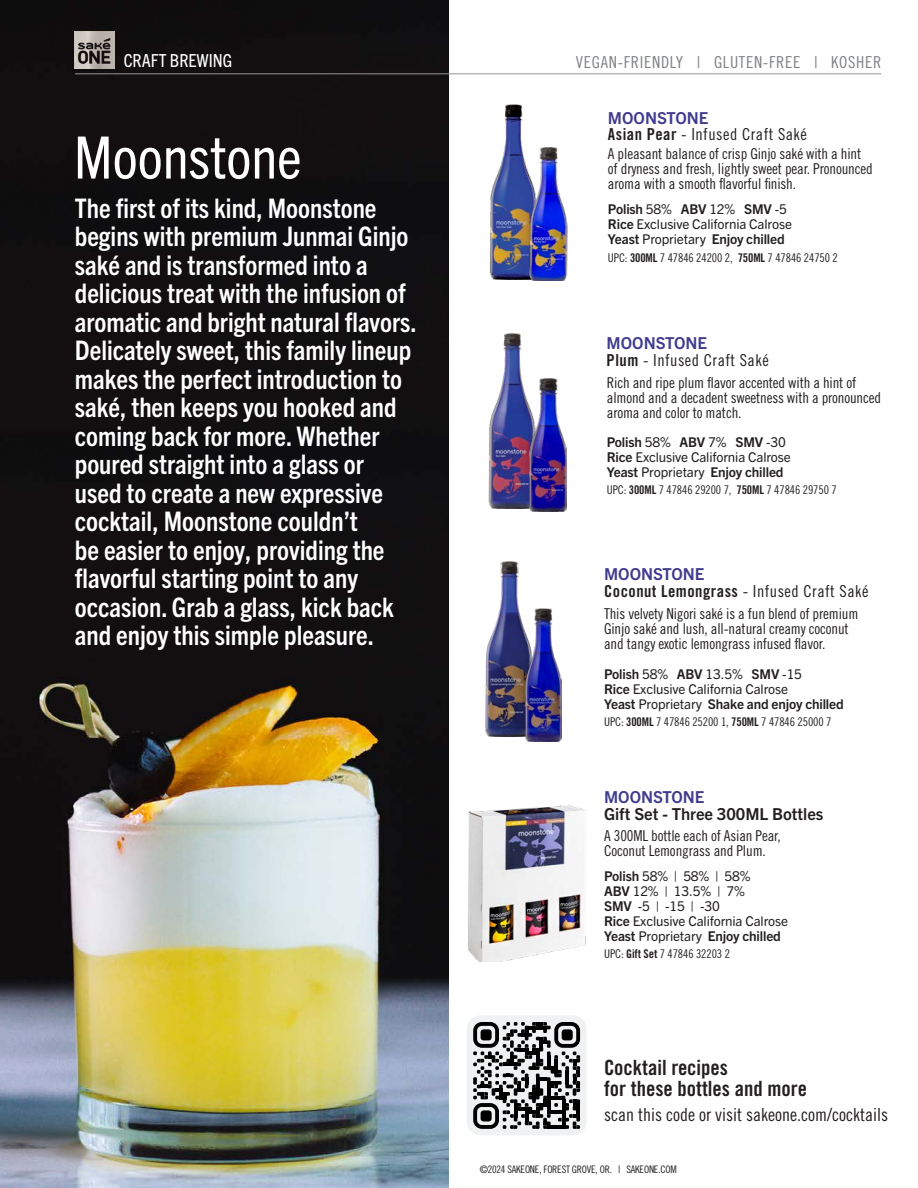
<style>
.page{position:relative;width:918px;height:1188px;background:#fff}
.page>*{position:absolute;margin:0;border:0;box-sizing:border-box;transform-origin:0 0}
.t1{font:condensed 58.5px "Trade Gothic Next LT Pro";color:#fff}
.t2{font:700 condensed 27px/28.5px "Trade Gothic Next LT Pro";color:#fff}
.t3{font:21px "Trade Gothic LT Pro Bd Cn 20";color:#231f20}
.t4{font:18px "Trade Gothic LT Pro Cn 18";color:#231f20}
.t5{font:condensed 18px "Trade Gothic Next LT Pro";color:#fff}
.t6{font:16.5px/16.5px "Trade Gothic LT Pro Cn 18";letter-spacing:.03em;color:#231f20}
.t7{font:16.5px/16.5px "Trade Gothic LT Pro Bd Cn 20";letter-spacing:.03em;color:#231f20}
.t8{font:700 16.5px/16.5px "Trade Gothic Next LT Pro";color:#231f20}
.t9{font:16.5px "Trade Gothic LT Pro Cn 18";letter-spacing:.04em;color:#808285}
.t10{font:15px/15px "Trade Gothic LT Pro Cn 18";letter-spacing:-.01em;color:#231f20}
.t11{font:13.5px/15px "Trade Gothic Next SR Pro";letter-spacing:-.01em;color:#231f20}
.t12{font:12px "Trade Gothic LT Pro Cn 18";letter-spacing:-.01em;color:#231f20}
.t13{font:10.35px "Trade Gothic LT Pro Cn 18";letter-spacing:-.02em;color:#231f20}
.s1{font-family:"Trade Gothic Next LT Pro";font-weight:700;color:#413c8d}
.s2{font-family:"Trade Gothic LT Pro Bd Cn 20"}
.s3{font-family:"Trade Gothic Next LT Pro";font-weight:700}
.s4{font-family:"Trade Gothic LT Pro Cn 18"}
.s5{color:#413c8d}
</style>
<div class="page">
<img style="left:0;top:0;width:448px;height:1188px">
<img style="left:489px;top:104px;width:40px;height:175px">
<img style="left:529px;top:147px;width:39px;height:134px">
<hr style="left:75px;top:73px;width:806px;height:1px;background:#939598">
<img style="left:485px;top:562px;width:40px;height:175px">
<img style="left:525px;top:608px;width:37px;height:133px">
<img style="left:468px;top:805px;width:118px;height:156px">
<img style="left:75px;top:32px;width:39px;height:37px">
<img style="left:489px;top:333px;width:40px;height:176px">
<img style="left:529px;top:378px;width:37px;height:133px">
<div style="left:467px;top:1016px;width:120px;height:119px;background:#f0f1f2;border-radius:14px"></div>
<svg style="left:473px;top:1022px;width:107px;height:107px"></svg>
<p class="t5" style="left:124px;top:48px;width:110px">CRAFT BREWING</p>
<p class="t1" style="left:74px;top:117px;width:229px">Moonstone</p>
<p class="t2" style="left:75px;top:192px;width:343px">The first of its kind, Moonstone begins with premium Junmai Ginjo saké and is transformed into a delicious treat with the infusion of aromatic and bright natural flavors.<br>Delicately sweet, this family lineup makes the perfect introduction to saké, then keeps you hooked and coming back for more. Whether poured straight into a glass or used to create a new expressive cocktail, Moonstone couldn’t<br>be easier to enjoy, providing the flavorful starting point to any occasion. Grab a glass, kick back and enjoy this simple pleasure.</p>
<p class="t9" style="left:576px;top:53px;width:307px">VEGAN-FRIENDLY | GLUTEN-FREE | KOSHER</p>
<p class="t6" style="left:608px;top:110px;width:201px"><span class="s1">MOONSTONE<br></span><span class="s2">Asian Pear</span> - Infused Craft Saké</p>
<p class="t10" style="left:608px;top:146px;width:266px">A pleasant balance of crisp Ginjo saké with a hint of dryness and fresh, lightly sweet pear. Pronounced aroma with a smooth flavorful finish.</p>
<p class="t11" style="left:608px;top:201px;width:186px"><span class="s3">Polish</span> 58% <span class="s3">ABV</span> 12% <span class="s3">SMV</span> -5<br><span class="s3">Rice</span> Exclusive California Calrose<br><span class="s3">Yeast</span> Proprietary <span class="s3">Enjoy chilled</span></p>
<p class="t12" style="left:608px;top:250px;width:231px">UPC: <span class="s2">300ML</span> 7 47846 24200 2, <span class="s2">750ML</span> 7 47846 24750 2</p>
<p class="t6" style="left:607px;top:335px;width:164px"><span class="s1">MOONSTONE<br></span><span class="s2">Plum</span> - Infused Craft Saké</p>
<p class="t10" style="left:607px;top:375px;width:276px">Rich and ripe plum flavor accented with a hint of almond and a decadent sweetness with a pronounced aroma and color to match.</p>
<p class="t11" style="left:607px;top:434px;width:186px"><span class="s3">Polish</span> 58% <span class="s3">ABV</span> 7% <span class="s3">SMV</span> -30<br><span class="s3">Rice</span> Exclusive California Calrose<br><span class="s3">Yeast</span> Proprietary <span class="s3">Enjoy chilled</span></p>
<p class="t12" style="left:607px;top:483px;width:231px">UPC: <span class="s2">300ML</span> 7 47846 29200 7, <span class="s2">750ML</span> 7 47846 29750 7</p>
<p class="t7" style="left:604px;top:566px;width:266px"><span class="s1">MOONSTONE<br></span>Coconut Lemongrass <span class="s4">- Infused Craft Saké</span></p>
<p class="t10" style="left:604px;top:606px;width:256px">This velvety Nigori saké is a fun blend of premium<br>Ginjo saké and lush, all-natural creamy coconut and tangy exotic lemongrass infused flavor.</p>
<p class="t11" style="left:604px;top:665px;width:241px"><span class="s3">Polish</span> 58% <span class="s3">ABV</span> 13.5% <span class="s3">SMV</span> -15<br><span class="s3">Rice</span> Exclusive California Calrose<br><span class="s3">Yeast</span> Proprietary <span class="s3">Shake and enjoy chilled</span></p>
<p class="t12" style="left:604px;top:715px;width:229px">UPC: <span class="s2">300ML</span> 7 47846 25200 1, <span class="s2">750ML</span> 7 47846 25000 7</p>
<p class="t8" style="left:604px;top:788px;width:221px"><span class="s5">MOONSTONE<br></span>Gift Set - Three 300ML Bottles</p>
<p class="t10" style="left:604px;top:828px;width:178px">A 300ML bottle each of Asian Pear,<br>Coconut Lemongrass and Plum.</p>
<p class="t11" style="left:604px;top:868px;width:186px"><span class="s3">Polish</span> 58% | 58% | 58%<br><span class="s3">ABV</span> 12% | 13.5% | 7%<br><span class="s3">SMV</span> -5 | -15 | -30<br><span class="s3">Rice</span> Exclusive California Calrose<br><span class="s3">Yeast</span> Proprietary <span class="s3">Enjoy chilled</span></p>
<p class="t12" style="left:604px;top:947px;width:127px">UPC: <span class="s2">Gift Set</span> 7 47846 32203 2</p>
<p class="t3" style="left:604px;top:1055px;width:125px">Cocktail recipes</p>
<p class="t3" style="left:604px;top:1076px;width:204px">for these bottles and more</p>
<p class="t4" style="left:604px;top:1104px;width:285px">scan this code or visit sakeone.com/cocktails</p>
<p class="t13" style="left:480px;top:1163px;width:198px">©2024 SAKEONE, FOREST GROVE, OR. | SAKEONE.COM</p>
</div>
